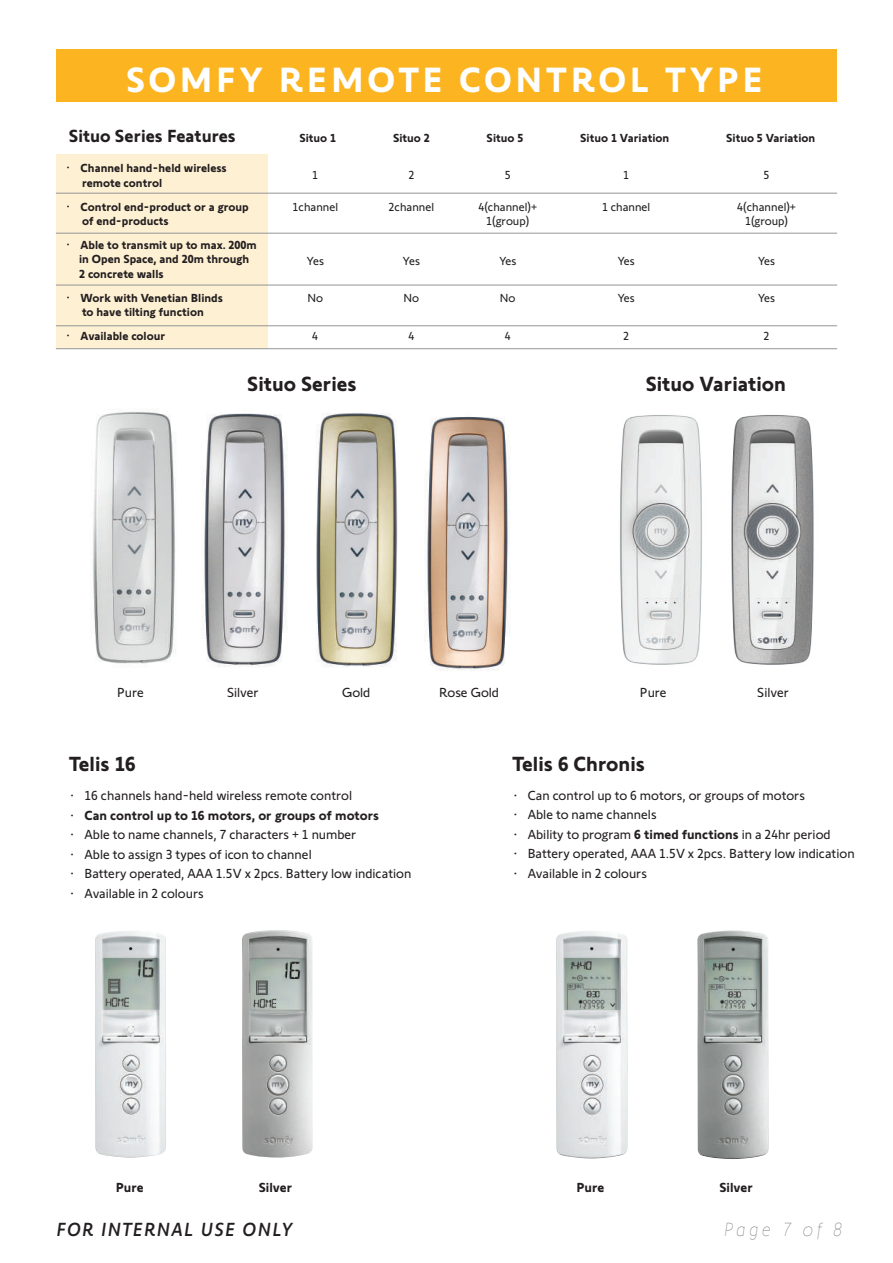
<style>
.page{position:relative;width:893px;height:1263px;background:#fff}
.page>*{position:absolute;margin:0;border:0;box-sizing:border-box;transform-origin:0 0}
.t1{font:700 36px "Somfy Sans";letter-spacing:.1em;color:#fff}
.t2{font:700 21px "Somfy Sans";color:#231f20}
.t3{font:italic 500 19.5px "Somfy Sans";letter-spacing:.065em;color:#231f20}
.t4{font:italic 200 19.5px "Somfy Sans";letter-spacing:.19em;color:#6c6d70}
.t5{font:700 18px "Somfy Sans";color:#231f20}
.t6{font:13.5px/19.5px "Somfy Sans";color:#231f20}
.t7{font:700 13.5px "Somfy Sans";color:#231f20}
.t8{font:700 12px/14.4px "Somfy Sans";color:#231f20}
.t9{font:12px/14.4px "Somfy Sans";color:#231f20;text-align:center}
.s1{font-weight:400;font-size:13.5px}
.s2{font-weight:700}
</style>
<div class="page">
<img style="left:427px;top:416px;width:81px;height:255px">
<img style="left:93px;top:411px;width:79px;height:253px">
<img style="left:172px;top:413px;width:115px;height:255px">
<img style="left:316px;top:413px;width:82px;height:254px">
<img style="left:620px;top:415px;width:32px;height:250px">
<img style="left:652px;top:415px;width:162px;height:250px">
<div style="left:56px;top:49px;width:781px;height:53px;background:#fcb421"></div>
<div style="left:56px;top:154px;width:211px;height:195px;background:#fef0d3"></div>
<hr style="left:56px;top:193px;width:781px;height:1px;background:#939598">
<hr style="left:56px;top:233px;width:781px;height:1px;background:#939598">
<hr style="left:56px;top:285px;width:781px;height:1px;background:#939598">
<hr style="left:56px;top:325px;width:781px;height:1px;background:#939598">
<hr style="left:56px;top:348px;width:781px;height:1px;background:#939598">
<img style="left:95px;top:931px;width:71px;height:226px">
<img style="left:242px;top:930px;width:71px;height:228px">
<img style="left:556px;top:931px;width:71px;height:227px">
<img style="left:697px;top:930px;width:72px;height:229px">
<img style="left:565px;top:958px;width:54px;height:52px">
<h1 class="t1" style="left:126px;top:50px;width:639px">SOMFY REMOTE CONTROL TYPE</h1>
<h3 class="t5" style="left:69px;top:121px;width:168px">Situo Series Features</h3>
<p class="t8" style="left:82px;top:159px;width:146px;text-indent:-17px"><span class="s1">∙</span> Channel hand-held wireless remote control</p>
<p class="t8" style="left:82px;top:198px;width:168px;text-indent:-17px"><span class="s1">∙</span> Control end-product or a group of end-products</p>
<p class="t8" style="left:79px;top:236px;width:179px;text-indent:-14px"><span class="s1">∙</span> Able to transmit up to max. 200m in Open Space, and 20m through<br>2 concrete walls</p>
<p class="t8" style="left:65px;top:289px;width:160px;text-align:center"><span class="s1">∙</span> Work with Venetian Blinds to have tilting function</p>
<p class="t8" style="left:65px;top:327px;width:102px"><span class="s1">∙</span> Available colour</p>
<p class="t8" style="left:299px;top:129px;width:38px">Situo 1</p>
<p class="t8" style="left:393px;top:129px;width:38px">Situo 2</p>
<p class="t8" style="left:487px;top:129px;width:38px">Situo 5</p>
<p class="t8" style="left:580px;top:129px;width:91px">Situo 1 Variation</p>
<p class="t8" style="left:726px;top:129px;width:91px">Situo 5 Variation</p>
<p class="t9" style="left:312px;top:167px;width:7px">1</p>
<p class="t9" style="left:408px;top:167px;width:7px">2</p>
<p class="t9" style="left:505px;top:167px;width:7px">5</p>
<p class="t9" style="left:623px;top:167px;width:7px">1</p>
<p class="t9" style="left:764px;top:167px;width:7px">5</p>
<p class="t9" style="left:293px;top:198px;width:47px">1channel</p>
<p class="t9" style="left:389px;top:198px;width:47px">2channel</p>
<p class="t9" style="left:478px;top:198px;width:60px">4(channel)+<br>1(group)</p>
<p class="t9" style="left:602px;top:198px;width:50px">1 channel</p>
<p class="t9" style="left:737px;top:198px;width:60px">4(channel)+<br>1(group)</p>
<p class="t9" style="left:307px;top:252px;width:19px">Yes</p>
<p class="t9" style="left:403px;top:252px;width:19px">Yes</p>
<p class="t9" style="left:499px;top:252px;width:19px">Yes</p>
<p class="t9" style="left:617px;top:252px;width:19px">Yes</p>
<p class="t9" style="left:758px;top:252px;width:19px">Yes</p>
<p class="t9" style="left:307px;top:289px;width:17px">No</p>
<p class="t9" style="left:403px;top:289px;width:17px">No</p>
<p class="t9" style="left:500px;top:289px;width:17px">No</p>
<p class="t9" style="left:617px;top:289px;width:19px">Yes</p>
<p class="t9" style="left:758px;top:289px;width:19px">Yes</p>
<p class="t9" style="left:312px;top:328px;width:7px">4</p>
<p class="t9" style="left:408px;top:328px;width:7px">4</p>
<p class="t9" style="left:505px;top:328px;width:7px">4</p>
<p class="t9" style="left:623px;top:328px;width:7px">2</p>
<p class="t9" style="left:764px;top:328px;width:7px">2</p>
<h2 class="t2" style="left:247px;top:366px;width:111px">Situo Series</h2>
<h2 class="t2" style="left:646px;top:366px;width:142px">Situo Variation</h2>
<p class="t6" style="left:117px;top:681px;width:28px">Pure</p>
<p class="t6" style="left:227px;top:681px;width:33px">Silver</p>
<p class="t6" style="left:342px;top:681px;width:30px">Gold</p>
<p class="t6" style="left:439px;top:681px;width:61px">Rose Gold</p>
<p class="t6" style="left:640px;top:681px;width:28px">Pure</p>
<h2 class="t2" style="left:69px;top:746px;width:68px">Telis 16</h2>
<h2 class="t2" style="left:512px;top:746px;width:135px">Telis 6 Chronis</h2>
<p class="t6" style="left:757px;top:681px;width:33px">Silver</p>
<p class="t6" style="left:69px;top:784px;width:344px">∙ 16 channels hand-held wireless remote control<br>∙ <span class="s2">Can control up to 16 motors, or groups of motors<br></span>∙ Able to name channels, 7 characters + 1 number<br>∙ Able to assign 3 types of icon to channel<br>∙ Battery operated, AAA 1.5V x 2pcs. Battery low indication ∙ Available in 2 colours</p>
<p class="t6" style="left:512px;top:784px;width:344px">∙ Can control up to 6 motors, or groups of motors<br>∙ Able to name channels<br>∙ Ability to program <span class="s2">6 timed functions</span> in a 24hr period<br>∙ Battery operated, AAA 1.5V x 2pcs. Battery low indication ∙ Available in 2 colours</p>
<p class="t7" style="left:116px;top:1177px;width:29px">Pure</p>
<p class="t7" style="left:259px;top:1177px;width:35px">Silver</p>
<p class="t7" style="left:576px;top:1177px;width:29px">Pure</p>
<p class="t7" style="left:719px;top:1177px;width:35px">Silver</p>
<h3 class="t3" style="left:56px;top:1214px;width:238px">FOR INTERNAL USE ONLY</h3>
<h3 class="t4" style="left:723px;top:1215px;width:120px">Page 7 of 8</h3>
</div>
